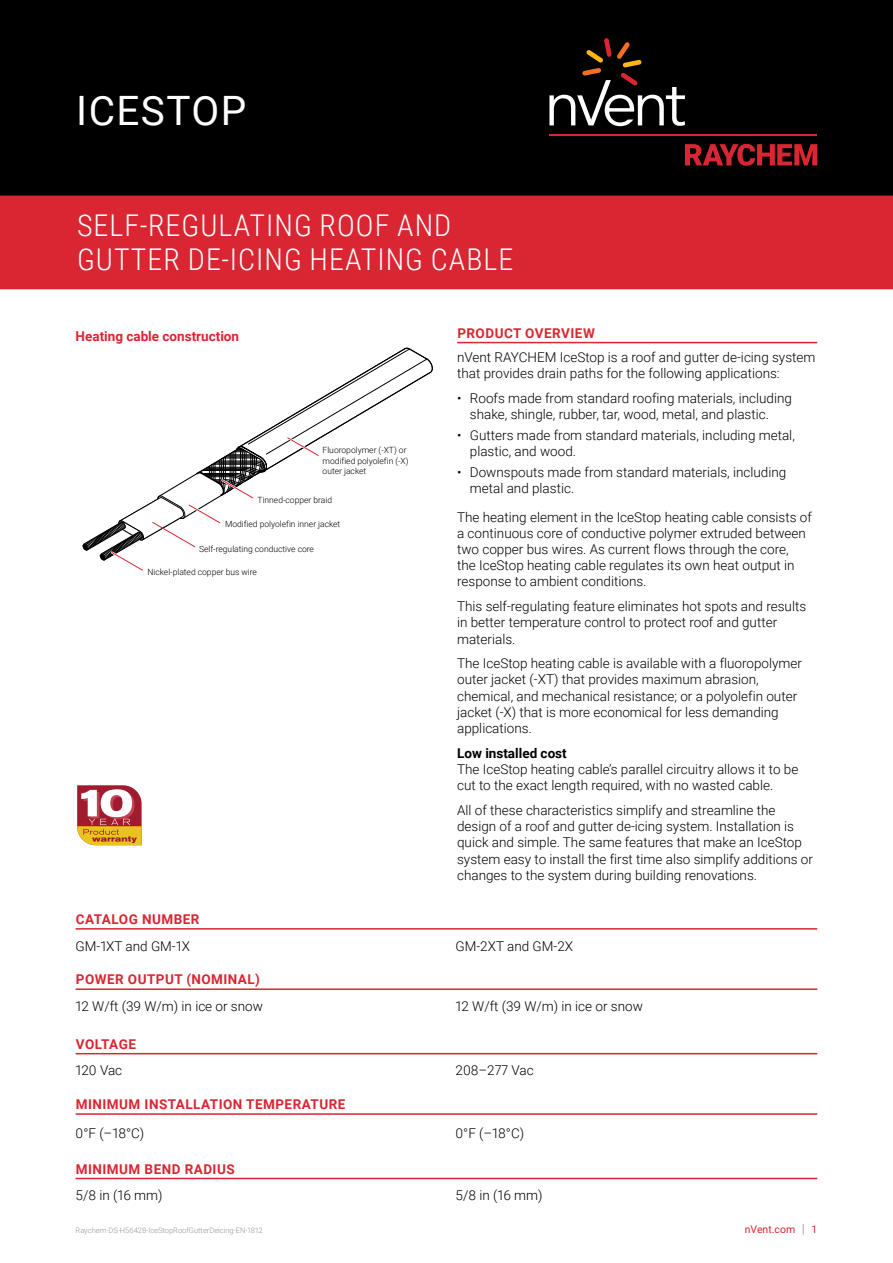
<style>
.page{position:relative;width:893px;height:1263px;background:#fff}
.page>*{position:absolute;margin:0;border:0;box-sizing:border-box;transform-origin:0 0}
.t1{font:40.5px "Roboto";letter-spacing:.035em;color:#fff}
.t2{font:300 30px/33.8px "Roboto Condensed";letter-spacing:.035em;color:#fff}
.t3{font:300 13.5px/16.2px "Roboto";color:#000}
.t4{font:700 13.5px "Roboto";letter-spacing:.035em;color:#d92632}
.t5{font:700 13.5px "Roboto";color:#d92632}
.t6{font:700 13.5px "Roboto";color:#000}
.t7{font:10.5px "Roboto";color:#d92632}
.t8{font:300 8.55px/10.2px "Roboto";color:#000}
.t9{font:300 7.5px "Roboto";color:#90969e}
.s1{font-size:12.6px;color:#90969e}
</style>
<div class="page">
<div style="left:0;top:0;width:893px;height:196px;background:#000"></div>
<svg style="left:685px;top:144px;width:132px;height:22px"></svg>
<hr style="left:549px;top:134px;width:268px;height:2px;background:#d92632">
<svg style="left:549px;top:38px;width:136px;height:88px"></svg>
<div style="left:0;top:196px;width:893px;height:93px;background:#d92632"></div>
<svg style="left:83px;top:348px;width:350px;height:223px"></svg>
<svg style="left:77px;top:785px;width:65px;height:60px"></svg>
<hr style="left:457px;top:342px;width:360px;height:1px;background:#d92632">
<hr style="left:76px;top:928px;width:741px;height:2px;background:#d92632">
<hr style="left:76px;top:988px;width:741px;height:2px;background:#d92632">
<hr style="left:76px;top:1053px;width:741px;height:1px;background:#d92632">
<hr style="left:76px;top:1113px;width:741px;height:2px;background:#d92632">
<hr style="left:76px;top:1178px;width:741px;height:1px;background:#d92632">
<h1 class="t1" style="left:76px;top:82px;width:171px">ICESTOP</h1>
<h2 class="t2" style="left:77px;top:208px;width:438px">SELF-REGULATING ROOF AND<br>GUTTER DE-ICING HEATING CABLE</h2>
<p class="t5" style="left:76px;top:327px;width:165px">Heating cable construction</p>
<p class="t8" style="left:323px;top:445px;width:87px">Fluoropolymer (-XT) or modified polyolefin (-X) outer jacket</p>
<p class="t8" style="left:258px;top:494px;width:76px">Tinned-copper braid</p>
<p class="t8" style="left:225px;top:519px;width:117px">Modified polyolefin inner jacket</p>
<p class="t8" style="left:199px;top:543px;width:116px">Self-regulating conductive core</p>
<p class="t8" style="left:148px;top:566px;width:111px">Nickel-plated copper bus wire</p>
<p class="t4" style="left:457px;top:323px;width:139px">PRODUCT OVERVIEW</p>
<p class="t3" style="left:457px;top:349px;width:360px">nVent RAYCHEM IceStop is a roof and gutter de-icing system that provides drain paths for the following applications:</p>
<p class="t3" style="left:470px;top:390px;width:324px;text-indent:-13px">• Roofs made from standard roofing materials, including shake, shingle, rubber, tar, wood, metal, and plastic.</p>
<p class="t3" style="left:470px;top:426px;width:327px;text-indent:-13px">• Gutters made from standard materials, including metal, plastic, and wood.</p>
<p class="t3" style="left:470px;top:463px;width:318px;text-indent:-13px">• Downspouts made from standard materials, including metal and plastic.</p>
<p class="t3" style="left:457px;top:508px;width:356px">The heating element in the IceStop heating cable consists of a continuous core of conductive polymer extruded between two copper bus wires. As current flows through the core,<br>the IceStop heating cable regulates its own heat output in response to ambient conditions.</p>
<p class="t3" style="left:457px;top:598px;width:351px">This self-regulating feature eliminates hot spots and results in better temperature control to protect roof and gutter materials.</p>
<p class="t3" style="left:457px;top:655px;width:346px">The IceStop heating cable is available with a fluoropolymer outer jacket (-XT) that provides maximum abrasion, chemical, and mechanical resistance; or a polyolefin outer jacket (-X) that is more economical for less demanding applications.</p>
<p class="t6" style="left:457px;top:743px;width:111px">Low installed cost</p>
<p class="t3" style="left:457px;top:761px;width:343px">The IceStop heating cable’s parallel circuitry allows it to be cut to the exact length required, with no wasted cable.</p>
<p class="t3" style="left:457px;top:801px;width:357px">All of these characteristics simplify and streamline the design of a roof and gutter de-icing system. Installation is quick and simple. The same features that make an IceStop system easy to install the first time also simplify additions or changes to the system during building renovations.</p>
<p class="t4" style="left:76px;top:909px;width:125px">CATALOG NUMBER</p>
<p class="t3" style="left:76px;top:937px;width:116px">GM-1XT and GM-1X</p>
<p class="t3" style="left:456px;top:937px;width:119px">GM-2XT and GM-2X</p>
<p class="t4" style="left:76px;top:970px;width:186px">POWER OUTPUT (NOMINAL)</p>
<p class="t3" style="left:76px;top:997px;width:189px">12 W/ft (39 W/m) in ice or snow</p>
<p class="t3" style="left:456px;top:997px;width:189px">12 W/ft (39 W/m) in ice or snow</p>
<p class="t4" style="left:76px;top:1034px;width:62px">VOLTAGE</p>
<p class="t3" style="left:76px;top:1062px;width:48px">120 Vac</p>
<p class="t3" style="left:456px;top:1062px;width:80px">208–277 Vac</p>
<p class="t4" style="left:76px;top:1095px;width:271px">MINIMUM INSTALLATION TEMPERATURE</p>
<p class="t3" style="left:76px;top:1124px;width:70px">0°F (–18°C)</p>
<p class="t3" style="left:455px;top:1124px;width:70px">0°F (–18°C)</p>
<p class="t4" style="left:76px;top:1159px;width:160px">MINIMUM BEND RADIUS</p>
<p class="t3" style="left:76px;top:1187px;width:89px">5/8 in (16 mm)</p>
<p class="t3" style="left:455px;top:1187px;width:89px">5/8 in (16 mm)</p>
<p class="t9" style="left:76px;top:1225px;width:189px">Raychem-DS-H56428-IceStopRoofGutterDeicing-EN-1812</p>
<p class="t7" style="left:745px;top:1222px;width:74px">nVent.com <span class="s1">|</span> 1</p>
</div>
